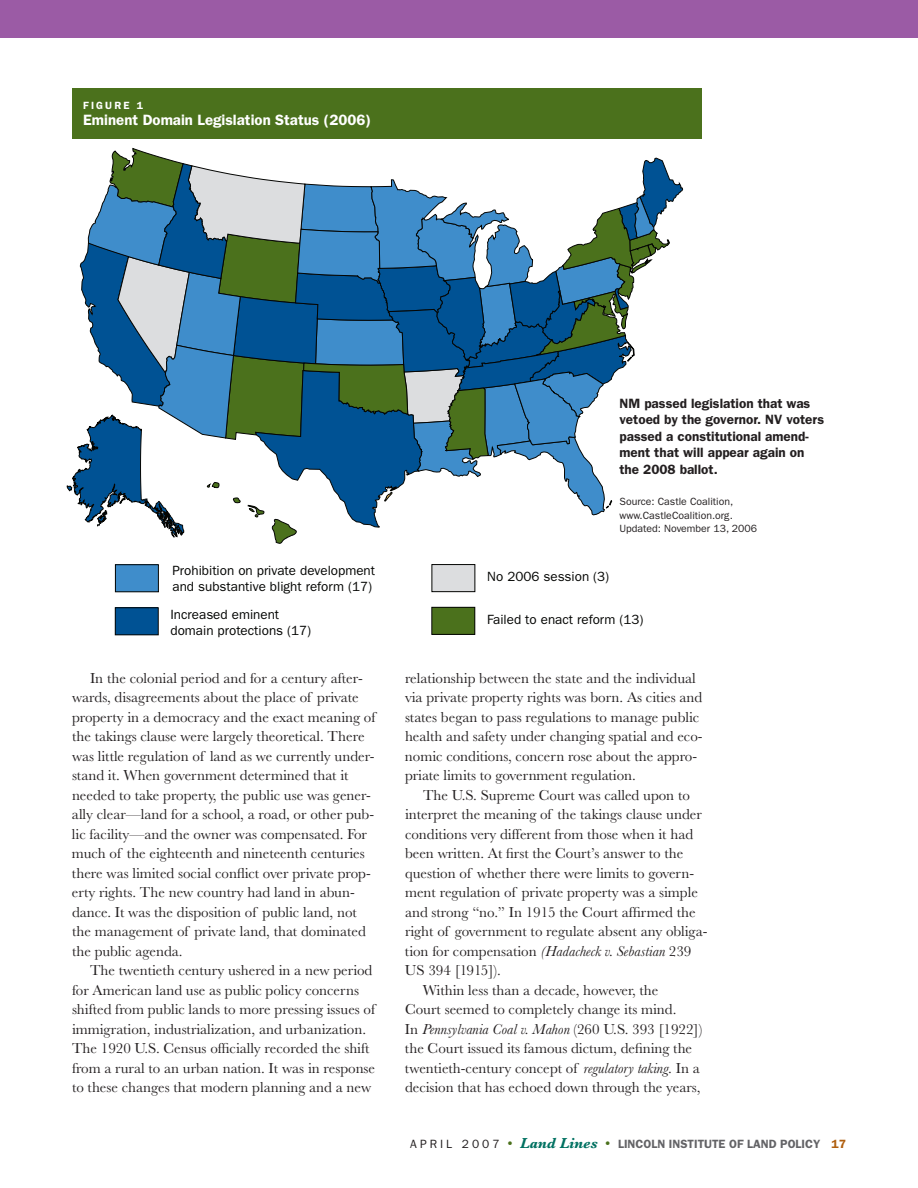
<style>
.page{position:relative;width:918px;height:1188px;background:#fff}
.page>*{position:absolute;margin:0;border:0;box-sizing:border-box;transform-origin:0 0}
.t1{font:15px/19.5px "Baskerville";color:#231f20}
.t2{font:italic 15px "Baskerville";color:#231f20}
.t3{font:600 15px "ITC Franklin Gothic Std";color:#fff}
.t4{font:600 13.5px/16.5px "ITC Franklin Gothic Std";color:#231f20}
.t5{font:13.35px/16px "ITC Franklin Gothic Std";color:#040503}
.t6{font:600 12px "ITC Franklin Gothic Std";color:#636366}
.t7{font:10.5px/13.5px "ITC Franklin Gothic Std";color:#231f20}
.t8{font:600 10.5px "ITC Franklin Gothic Std";letter-spacing:.2em;color:#fff}
.s1{font-style:italic}
.s2{font-style:normal}
.s3{font-weight:400;color:#231f20}
.s4{font-family:"Baskerville";font-weight:400;font-size:15px;color:#4b711c}
.s5{font-family:"Baskerville";font-weight:700;font-style:italic;font-size:15px;color:#007161}
.s6{color:#b05f0f}
</style>
<div class="page">
<div style="left:0;top:0;width:918px;height:38px;background:#9b5ba5"></div>
<svg style="left:67px;top:148px;width:616px;height:396px"></svg>
<div style="left:115px;top:565px;width:43px;height:27px;background:#3f8dcb"></div>
<div style="left:115px;top:564px;width:44px;height:28px;border:1px solid #040503"></div>
<div style="left:115px;top:608px;width:43px;height:27px;background:#005294"></div>
<div style="left:115px;top:607px;width:44px;height:28px;border:1px solid #040503"></div>
<div style="left:432px;top:607px;width:43px;height:27px;background:#4b711c"></div>
<div style="left:431px;top:607px;width:44px;height:28px;border:1px solid #040503"></div>
<div style="left:432px;top:565px;width:43px;height:27px;background:#dcdddf"></div>
<div style="left:432px;top:564px;width:43px;height:28px;border:1px solid #040503"></div>
<div style="left:72px;top:89px;width:630px;height:50px;background:#4b711c"></div>
<p class="t8" style="left:83px;top:99px;width:61px">figure 1</p>
<p class="t3" style="left:83px;top:111px;width:290px">Eminent Domain Legislation Status (2006)</p>
<p class="t5" style="left:172px;top:563px;width:204px">Prohibition on private development and substantive blight reform (17)</p>
<p class="t5" style="left:171px;top:606px;width:142px">Increased eminent domain protections (17)</p>
<p class="t1" style="left:72px;top:668px;width:305px;text-indent:18px">In the colonial period and for a century after&shy;wards, disagreements about the place of private property in a democracy and the exact meaning of the takings clause were largely theoretical. There was little regulation of land as we currently under&shy;stand it. When government determined that it needed to take property, the public use was gener&shy;ally clear—land for a school, a road, or other pub&shy;lic facility—and the owner was compensated. For much of the eighteenth and nineteenth centuries there was limited social conflict over private prop&shy;erty rights. The new country had land in abun&shy;dance. It was the disposition of public land, not the management of private land, that dominated the public agenda.</p>
<p class="t1" style="left:72px;top:961px;width:305px;text-indent:18px">The twentieth century ushered in a new period for American land use as public policy concerns shifted from public lands to more pressing issues of immigration, industrialization, and urbanization.<br>The 1920 U.S. Census officially recorded the shift from a rural to an urban nation. It was in response to these changes that modern planning and a new</p>
<p class="t4" style="left:620px;top:395px;width:206px">NM passed legislation that was vetoed by the governor. NV voters passed a constitutional amend&shy;ment that will appear again on the 2008 ballot.</p>
<p class="t7" style="left:620px;top:495px;width:139px">Source: Castle Coalition, www.CastleCoalition.org.<br>Updated: November 13, 2006</p>
<p class="t5" style="left:487px;top:569px;width:124px">No 2006 session (3)</p>
<p class="t5" style="left:487px;top:612px;width:158px">Failed to enact reform (13)</p>
<p class="t1" style="left:405px;top:668px;width:299px">relationship between the state and the individual via private property rights was born. As cities and states began to pass regulations to manage public health and safety under changing spatial and eco&shy;nomic conditions, concern rose about the appro&shy;priate limits to government regulation.</p>
<p class="t1" style="left:423px;top:785px;width:268px">The U.S. Supreme Court was called upon to</p>
<p class="t1" style="left:405px;top:805px;width:298px">interpret the meaning of the takings clause under</p>
<p class="t1" style="left:405px;top:824px;width:290px">conditions very different from those when it had</p>
<p class="t1" style="left:405px;top:844px;width:280px">been written. At first the Court’s answer to the</p>
<p class="t1" style="left:405px;top:863px;width:291px">question of whether there were limits to govern-</p>
<p class="t1" style="left:405px;top:883px;width:294px">ment regulation of private property was a simple</p>
<p class="t1" style="left:405px;top:902px;width:292px">and strong “no.” In 1915 the Court affirmed the</p>
<p class="t1" style="left:405px;top:922px;width:304px">right of government to regulate absent any obliga-</p>
<p class="t1" style="left:405px;top:941px;width:288px">tion for compensation <span class="s1">(Hadacheck v. Sebastian</span> 239</p>
<p class="t1" style="left:405px;top:961px;width:97px">US 394 [1915]).</p>
<p class="t1" style="left:423px;top:980px;width:237px">Within less than a decade, however, the</p>
<p class="t1" style="left:405px;top:1000px;width:273px">Court seemed to completely change its mind.</p>
<p class="t2" style="left:405px;top:1020px;width:299px"><span class="s2">In</span> Pennsylvania Coal v. Mahon <span class="s2">(260 U.S. 393 [1922])</span></p>
<p class="t1" style="left:405px;top:1039px;width:289px">the Court issued its famous dictum, defining the</p>
<p class="t1" style="left:405px;top:1058px;width:296px">twentieth-century concept of <span class="s1">regulatory taking</span>. In a</p>
<p class="t1" style="left:405px;top:1078px;width:297px">decision that has echoed down through the years,</p>
<p class="t6" style="left:410px;top:1136px;width:437px"><span class="s3">A p r i l 2 0 0 7</span> <span class="s4">•</span> <span class="s5">Land Lines</span> <span class="s4">•</span> Lincoln Institute of Land Policy <span class="s6">17</span></p>
</div>
